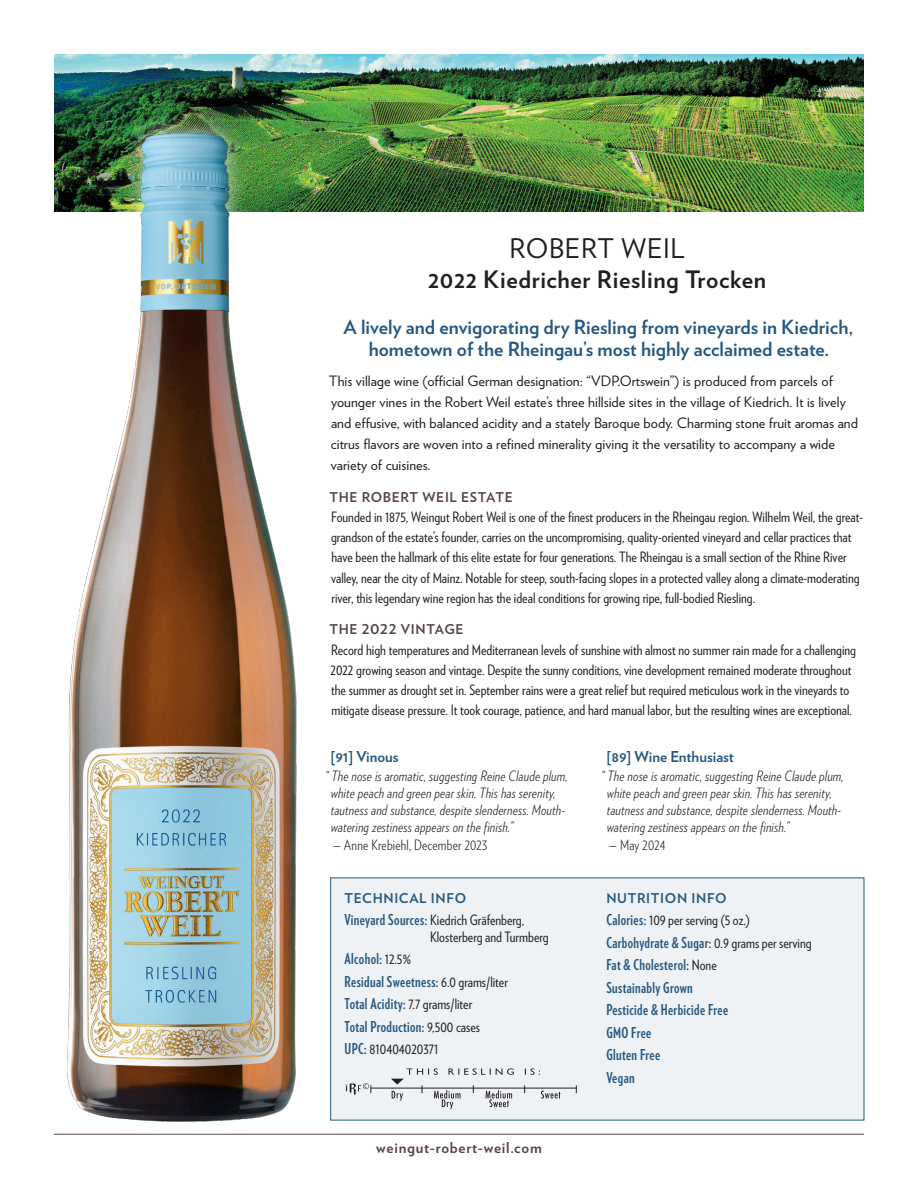
<style>
.page{position:relative;width:918px;height:1188px;background:#fff}
.page>*{position:absolute;margin:0;border:0;box-sizing:border-box;transform-origin:0 0}
.HD_1-V{font:27px "Verlag";letter-spacing:.025em;color:#231f20}
.HD_1A-V{font:700 24px "Verlag";letter-spacing:.025em;color:#231f20}
.Subhead_Description{font:700 19.5px/22.5px "Verlag";color:#27587f;text-align:center}
.Tech_Info_Bullets{font:700 15px "Verlag Compressed";letter-spacing:.025em;color:#27587f}
.Publication_Name{font:700 15px "Verlag";color:#27587f}
.t1{font:700 15px "Verlag";letter-spacing:.05em;color:#57434d}
.Text-Verlag_Condensed{font:14.25px/20.2px "Verlag Condensed";color:#231f20}
.Text-Verlag{font:14.25px/21px "Verlag";color:#231f20}
.Review_Text{font:italic 300 14.25px/17.2px "Verlag Condensed";letter-spacing:.015em;color:#231f20}
.Tech_Info_Bullets-2{font:14.25px/16.5px "Verlag Condensed";color:#231f20}
.Review_Text-2{font:300 14.25px "Verlag Condensed";letter-spacing:.015em;color:#231f20}
.subhd_1{font:700 13.5px "Verlag";letter-spacing:.05em;color:#57434d}
.Subhead-Tech_Info{font:700 13.5px "Verlag";letter-spacing:.05em;color:#27587f}
.Tech_Info_Bullets-3{font:700 13.5px "Verlag";letter-spacing:.05em;color:#27587f}
.s1{font-family:"Verlag Compressed";font-weight:700;font-size:15px;color:#27587f}
.s2{font-family:"Verlag Condensed";font-weight:400;font-size:14.25px;color:#231f20}
</style>
<div class="page">
<hr style="left:54px;top:1134px;width:810px;height:1px;background:#57434d">
<img style="left:54px;top:54px;width:810px;height:158px">
<div style="left:331px;top:878px;width:533px;height:242px;background:#eff2f5"></div>
<svg style="left:346px;top:1083px;width:26px;height:12px"></svg>
<hr style="left:371px;top:1088px;width:206px;height:1px;background:#231f20">
<svg style="left:391px;top:1068px;width:169px;height:41px"></svg>
<div style="left:47px;top:112px;width:269px;height:1030px;background:#fff"></div>
<img style="left:64px;top:124px;width:237px;height:998px">
<p class="HD_1-V" style="left:509px;top:228px;width:177px">ROBERT WEIL</p>
<p class="HD_1A-V" style="left:428px;top:260px;width:339px">2022 Kiedricher Riesling Trocken</p>
<p class="Subhead_Description" style="left:343px;top:314px;width:511px">A lively and envigorating dry Riesling from vineyards in Kiedrich, hometown of the Rheingau’s most highly acclaimed estate.</p>
<p class="Text-Verlag" style="left:329px;top:370px;width:531px">This village wine (official German designation: “VDP.Ortswein”) is produced from parcels of younger vines in the Robert Weil estate’s three hillside sites in the village of Kiedrich. It is lively and effusive, with balanced acidity and a stately Baroque body. Charming stone fruit aromas and citrus flavors are woven into a refined minerality giving it the versatility to accompany a wide variety of cuisines.</p>
<p class="subhd_1" style="left:329px;top:486px;width:185px">THE ROBERT WEIL ESTATE</p>
<p class="Text-Verlag_Condensed" style="left:331px;top:506px;width:534px">Founded in 1875, Weingut Robert Weil is one of the finest producers in the Rheingau region. Wilhelm Weil, the great&shy;grandson of the estate’s founder, carries on the uncompromising, quality-oriented vineyard and cellar practices that have been the hallmark of this elite estate for four generations. The Rheingau is a small section of the Rhine River valley, near the city of Mainz. Notable for steep, south-facing slopes in a protected valley along a climate-moderating river, this legendary wine region has the ideal conditions for growing ripe, full-bodied Riesling.</p>
<p class="subhd_1" style="left:329px;top:619px;width:136px">THE 2022 VINTAGE</p>
<p class="Text-Verlag_Condensed" style="left:331px;top:639px;width:527px">Record high temperatures and Mediterranean levels of sunshine with almost no summer rain made for a challenging 2022 growing season and vintage. Despite the sunny conditions, vine development remained moderate throughout the summer as drought set in. September rains were a great relief but required meticulous work in the vineyards to mitigate disease pressure. It took courage, patience, and hard manual labor, but the resulting wines are exceptional.</p>
<p class="Publication_Name" style="left:331px;top:745px;width:70px">[91] Vinous</p>
<p class="Review_Text" style="left:331px;top:766px;width:238px;text-indent:-6px">“ The nose is aromatic, suggesting Reine Claude plum, white peach and green pear skin. This has serenity, tautness and substance, despite slenderness. Mouth&shy;watering zestiness appears on the finish.”</p>
<p class="Review_Text-2" style="left:333px;top:835px;width:156px">— Anne Krebiehl, December 2023</p>
<p class="Subhead-Tech_Info" style="left:345px;top:887px;width:123px">TECHNICAL INFO</p>
<p class="Tech_Info_Bullets-2" style="left:430px;top:911px;width:120px;text-indent:-85px"><span class="s1">Vineyard Sources:</span> Kiedrich Gräfenberg,<br>Klosterberg and Turmberg</p>
<p class="Tech_Info_Bullets" style="left:345px;top:948px;width:68px">Alcohol: <span class="s2">12.5%</span></p>
<p class="Tech_Info_Bullets" style="left:345px;top:970px;width:165px">Residual Sweetness: <span class="s2">6.0 grams/liter</span></p>
<p class="Tech_Info_Bullets-2" style="left:345px;top:995px;width:129px"><span class="s1">Total Acidity:</span> 7.7 grams/liter</p>
<p class="Tech_Info_Bullets" style="left:345px;top:1015px;width:137px">Total Production: <span class="s2">9,500 cases</span></p>
<p class="Tech_Info_Bullets-2" style="left:345px;top:1040px;width:95px"><span class="s1">UPC:</span> 810404020371</p>
<p class="t1" style="left:376px;top:1135px;width:167px">weingut-robert-weil.com</p>
<p class="Publication_Name" style="left:607px;top:745px;width:129px">[89] Wine Enthusiast</p>
<p class="Review_Text" style="left:607px;top:766px;width:238px;text-indent:-6px">“ The nose is aromatic, suggesting Reine Claude plum, white peach and green pear skin. This has serenity, tautness and substance, despite slenderness. Mouth&shy;watering zestiness appears on the finish.”</p>
<p class="Review_Text-2" style="left:609px;top:835px;width:58px">— May 2024</p>
<p class="Tech_Info_Bullets-3" style="left:606px;top:887px;width:122px">NUTRITION INFO</p>
<p class="Tech_Info_Bullets-2" style="left:606px;top:911px;width:145px"><span class="s1">Calories:</span> 109 per serving (5 oz.)</p>
<p class="Tech_Info_Bullets" style="left:606px;top:931px;width:207px">Carbohydrate &amp; Sugar: <span class="s2">0.9 grams per serving</span></p>
<p class="Tech_Info_Bullets" style="left:606px;top:954px;width:112px">Fat &amp; Cholesterol: <span class="s2">None</span></p>
<p class="Tech_Info_Bullets" style="left:606px;top:976px;width:88px">Sustainably Grown</p>
<p class="Tech_Info_Bullets" style="left:606px;top:999px;width:123px">Pesticide &amp; Herbicide Free</p>
<p class="Tech_Info_Bullets" style="left:606px;top:1021px;width:47px">GMO Free</p>
<p class="Tech_Info_Bullets" style="left:606px;top:1044px;width:55px">Gluten Free</p>
<p class="Tech_Info_Bullets" style="left:606px;top:1066px;width:30px">Vegan</p>
</div>
